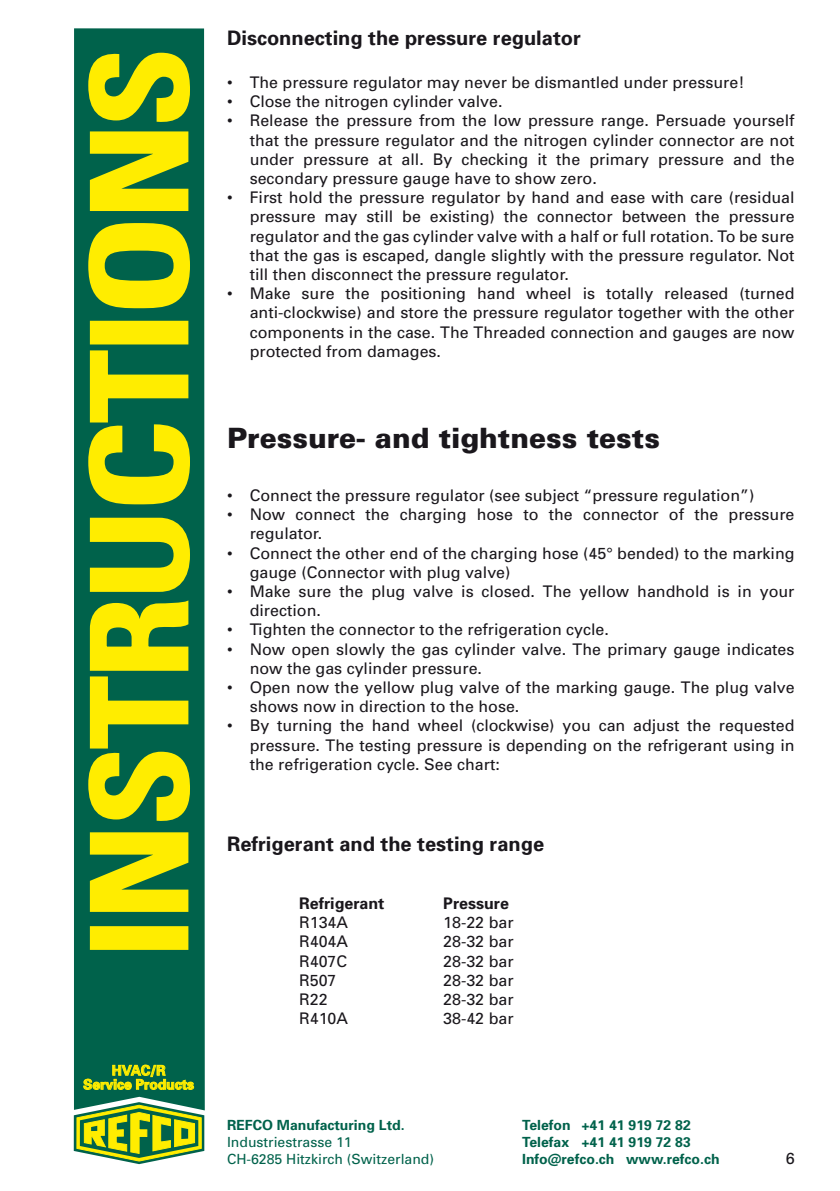
<style>
.page{position:relative;width:840px;height:1191px;background:#fff}
.page>*{position:absolute;margin:0;border:0;box-sizing:border-box;transform-origin:0 0}
.t1{font:900 28px "Univers";color:#1a171c}
.t2{font:700 20px "Univers";color:#1a171c}
.t3{font:16px/19.2px "Univers";color:#1a171c}
.t4{font:700 16px "Univers";color:#1a171c}
.t5{font:700 14px "Univers";color:#00624b}
.t6{font:14px "Univers";color:#00624b}
.t7{font:700 13.8px/14px "Univers";color:#ffed00;text-align:center}
</style>
<div class="page">
<svg style="left:74px;top:1110px;width:130px;height:54px;background:#99b741"></svg>
<div style="left:74px;top:28px;width:131px;height:1082px;background:#00624b"></div>
<div style="left:91px;top:927px;width:96px;height:22px;background:#ffed00"></div>
<div style="left:90px;top:926px;width:98px;height:24px;border:2px solid #ffed00"></div>
<svg style="left:89px;top:831px;width:100px;height:82px;background:#bdc913"></svg>
<svg style="left:87px;top:517px;width:104px;height:304px;background:#90b020"></svg>
<svg style="left:87px;top:349px;width:104px;height:156px;background:#7ea625"></svg>
<div style="left:91px;top:322px;width:96px;height:21px;background:#ffed00"></div>
<div style="left:90px;top:321px;width:98px;height:23px;border:2px solid #ffed00"></div>
<svg style="left:87px;top:222px;width:104px;height:87px;background:#a2ba1b"></svg>
<svg style="left:89px;top:130px;width:100px;height:82px;background:#bdc913"></svg>
<svg style="left:87px;top:52px;width:104px;height:71px;background:#9cb71c"></svg>
<svg style="left:83px;top:1063px;width:111px;height:27px;background:#458736"></svg>
<p class="t7" style="left:83px;top:1063px;width:112px">HVAC/R<br>Service Products</p>
<p class="t2" style="left:227px;top:25px;width:355px">Disconnecting the pressure regulator</p>
<p class="t3" style="left:227px;top:72px;width:519px">• The pressure regulator may never be dismantled under pressure!</p>
<p class="t3" style="left:227px;top:92px;width:277px">• Close the nitrogen cylinder valve.</p>
<p class="t3" style="left:249px;top:111px;width:546px;text-align:justify;text-indent:-23px">• Release the pressure from the low pressure range. Persuade yourself that the pressure regulator and the nitrogen cylinder connector are not under pressure at all. By checking it the primary pressure and the secondary pressure gauge have to show zero.</p>
<p class="t3" style="left:249px;top:188px;width:546px;text-align:justify;text-indent:-23px">• First hold the pressure regulator by hand and ease with care (residual pressure may still be existing) the connector between the pressure regulator and the gas cylinder valve with a half or full rotation. To be sure that the gas is escaped, dangle slightly with the pressure regulator. Not till then disconnect the pressure regulator.</p>
<p class="t3" style="left:249px;top:284px;width:546px;text-align:justify;text-indent:-23px">• Make sure the positioning hand wheel is totally released (turned anti-clockwise) and store the pressure regulator together with the other components in the case. The Threaded connection and gauges are now protected from damages.</p>
<h1 class="t1" style="left:227px;top:421px;width:434px">Pressure- and tightness tests</h1>
<p class="t3" style="left:227px;top:485px;width:528px">• Connect the pressure regulator (see subject “pressure regulation”)</p>
<p class="t3" style="left:249px;top:504px;width:546px;text-indent:-23px">• Now connect the charging hose to the connector of the pressure regulator.</p>
<p class="t3" style="left:249px;top:543px;width:546px;text-indent:-23px">• Connect the other end of the charging hose (45° bended) to the marking gauge (Connector with plug valve)</p>
<p class="t3" style="left:249px;top:581px;width:546px;text-indent:-23px">• Make sure the plug valve is closed. The yellow handhold is in your direction.</p>
<p class="t3" style="left:227px;top:620px;width:383px">• Tighten the connector to the refrigeration cycle.</p>
<p class="t3" style="left:249px;top:639px;width:546px;text-indent:-23px">• Now open slowly the gas cylinder valve. The primary gauge indicates now the gas cylinder pressure.</p>
<p class="t3" style="left:249px;top:677px;width:546px;text-indent:-23px">• Open now the yellow plug valve of the marking gauge. The plug valve shows now in direction to the hose.</p>
<p class="t3" style="left:249px;top:716px;width:546px;text-align:justify;text-indent:-23px">• By turning the hand wheel (clockwise) you can adjust the requested pressure. The testing pressure is depending on the refrigerant using in the refrigeration cycle. See chart:</p>
<p class="t2" style="left:227px;top:831px;width:318px">Refrigerant and the testing range</p>
<p class="t4" style="left:299px;top:893px;width:87px">Refrigerant</p>
<p class="t4" style="left:443px;top:893px;width:67px">Pressure</p>
<p class="t3" style="left:299px;top:912px;width:50px">R134A</p>
<p class="t3" style="left:443px;top:912px;width:72px">18-22 bar</p>
<p class="t3" style="left:299px;top:932px;width:50px">R404A</p>
<p class="t3" style="left:443px;top:932px;width:72px">28-32 bar</p>
<p class="t3" style="left:299px;top:951px;width:50px">R407C</p>
<p class="t3" style="left:443px;top:951px;width:72px">28-32 bar</p>
<p class="t3" style="left:299px;top:970px;width:39px">R507</p>
<p class="t3" style="left:443px;top:970px;width:72px">28-32 bar</p>
<p class="t3" style="left:299px;top:989px;width:30px">R22</p>
<p class="t3" style="left:443px;top:989px;width:72px">28-32 bar</p>
<p class="t3" style="left:299px;top:1008px;width:50px">R410A</p>
<p class="t3" style="left:443px;top:1008px;width:72px">38-42 bar</p>
<p class="t5" style="left:227px;top:1116px;width:179px">REFCO Manufacturing Ltd.</p>
<p class="t5" style="left:522px;top:1116px;width:170px">Telefon +41 41 919 72 82</p>
<p class="t6" style="left:227px;top:1133px;width:126px">Industriestrasse 11</p>
<p class="t5" style="left:522px;top:1133px;width:170px">Telefax +41 41 919 72 83</p>
<p class="t6" style="left:227px;top:1150px;width:208px">CH-6285 Hitzkirch (Switzerland)</p>
<p class="t5" style="left:522px;top:1149px;width:199px">Info@refco.ch www.refco.ch</p>
<p class="t3" style="left:785px;top:1148px;width:10px">6</p>
</div>
